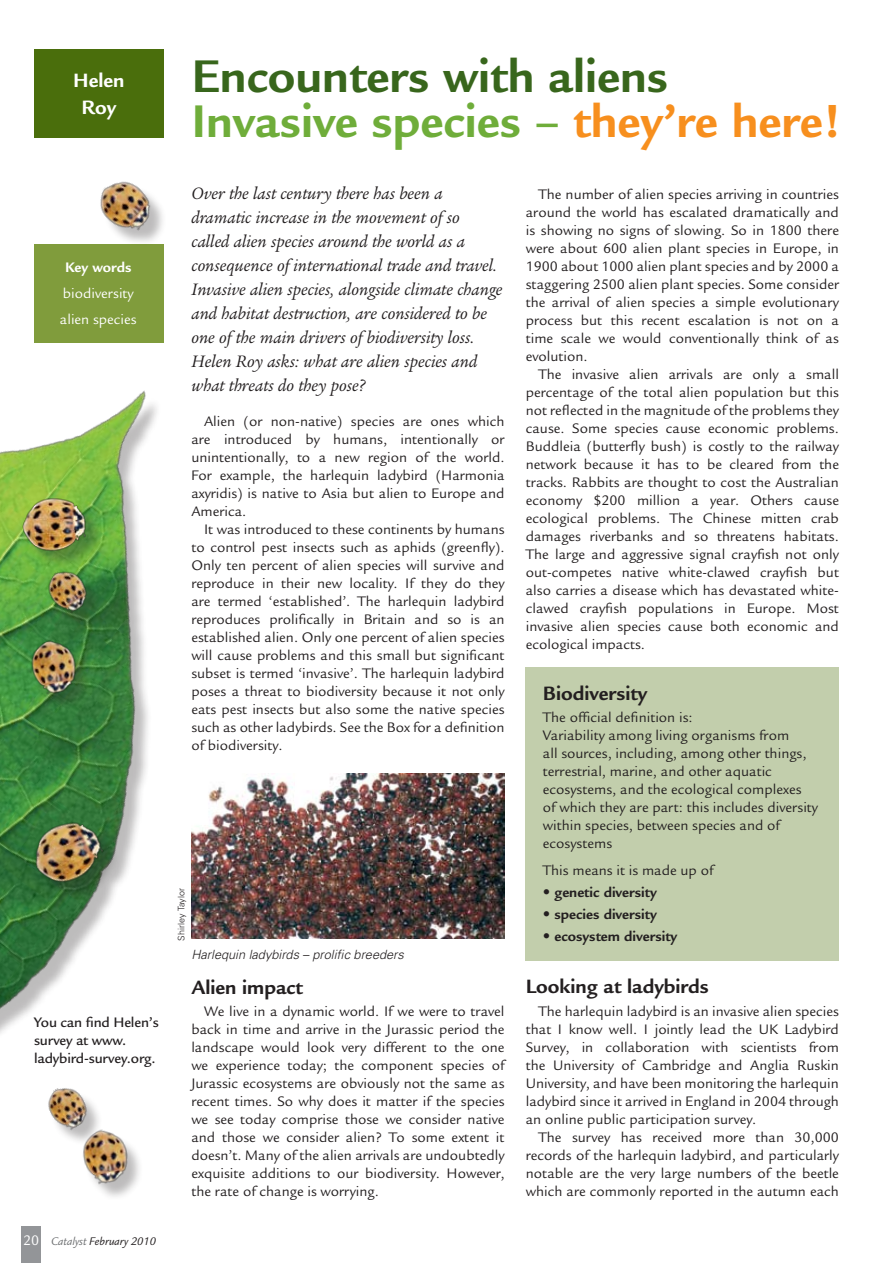
<style>
.page{position:relative;width:893px;height:1263px;background:#fff}
.page>*{position:absolute;margin:0;border:0;box-sizing:border-box;transform-origin:0 0}
.t1{font:700 49.8px/44.7px "Legacy Sans";color:#38661c}
.t2{font:700 21px "Legacy Sans";color:#231f20}
.t3{font:700 21px/27px "Legacy Sans";color:#fff;text-align:center}
.t4{font:italic 18px/24px "Legacy Ser ITC";color:#231f20}
.t5{font:15px/18px "Legacy Sans";color:#231f20;text-align:justify}
.t6{font:700 15px "Legacy Sans";color:#231f20}
.t7{font:500 15px/18px "Legacy Sans";letter-spacing:-.01em;color:#231f20}
.t8{font:15px/25.8px "Legacy Sans";color:#fff}
.t9{font:700 15px "Legacy Sans";color:#fff}
.t10{font:italic 300 12.75px "Univers";color:#231f20}
.t11{font:italic 12px "Legacy Sans";color:#231f20}
.t12{font:300 9px "Univers";color:#231f20}
.s1{font-style:normal;font-size:15px;color:#fff}
.s2{color:#6d6f71}
.s3{color:#6fad3a}
.s4{color:#f78f1e}
.s5{font-family:"Frutiger";font-weight:300}
</style>
<div class="page">
<img style="left:0;top:390px;width:412px;height:644px">
<div style="left:21px;top:1226px;width:20px;height:37px;background:#939598"></div>
<div style="left:34px;top:244px;width:130px;height:99px;background:#809c3c"></div>
<img style="left:191px;top:773px;width:313px;height:165px">
<div style="left:526px;top:668px;width:313px;height:293px;background:#c2ceac"></div>
<div style="left:34px;top:49px;width:130px;height:89px;background:#4a6e0c"></div>
<div style="left:25px;top:501px;width:91px;height:84px;background:#231f20;opacity:.3"></div>
<img style="left:21px;top:495px;width:69px;height:62px">
<div style="left:50px;top:574px;width:80px;height:83px;background:#231f20;opacity:.3"></div>
<img style="left:37px;top:563px;width:59px;height:60px">
<img style="left:48px;top:1088px;width:48px;height:51px">
<div style="left:33px;top:644px;width:80px;height:86px;background:#231f20;opacity:.3"></div>
<img style="left:23px;top:637px;width:58px;height:63px">
<div style="left:85px;top:1134px;width:80px;height:86px;background:#231f20;opacity:.3"></div>
<img style="left:74px;top:1127px;width:58px;height:63px">
<div style="left:103px;top:185px;width:100px;height:99px;background:#231f20;opacity:.3"></div>
<img style="left:100px;top:181px;width:64px;height:65px">
<div style="left:39px;top:825px;width:117px;height:112px;background:#231f20;opacity:.3"></div>
<img style="left:23px;top:808px;width:94px;height:89px">
<h2 class="t3" style="left:73px;top:67px;width:53px">Helen<br>Roy</h2>
<p class="t9" style="left:65px;top:259px;width:68px">Key words</p>
<p class="t8" style="left:60px;top:281px;width:78px">biodiversity alien species</p>
<p class="t7" style="left:34px;top:1014px;width:126px">You can find Helen’s survey at www. ladybird-survey.org.</p>
<p class="t11" style="left:23px;top:1235px;width:134px"><span class="s1">20</span> <span class="s2">Catalyst</span> February 2010</p>
<h1 class="t1" style="left:191px;top:54px;width:652px">Encounters with aliens<br><span class="s3">Invasive species –</span> <span class="s4">they’re here!</span></h1>
<p class="t4" style="left:191px;top:182px;width:313px">Over the last century there has been a dramatic increase in the movement of so<br>called alien species around the world as a consequence of international trade and travel.<br>Invasive alien species, alongside climate change and habitat destruction, are considered to be one of the main drivers of biodiversity loss.<br>Helen Roy asks: what are alien species and what threats do they pose?</p>
<p class="t5" style="left:191px;top:413px;width:315px;text-indent:13px">Alien (or non-native) species are ones which are introduced by humans, intentionally or unintentionally, to a new region of the world.<br>For example, the harlequin ladybird (Harmonia axyridis) is native to Asia but alien to Europe and America.</p>
<p class="t5" style="left:191px;top:521px;width:315px;text-indent:13px">It was introduced to these continents by humans to control pest insects such as aphids (greenfly).<br>Only ten percent of alien species will survive and reproduce in their new locality. If they do they are termed ‘established’. The harlequin ladybird reproduces prolifically in Britain and so is an established alien. Only one percent of alien species will cause problems and this small but significant subset is termed ‘invasive’. The harlequin ladybird poses a threat to biodiversity because it not only eats pest insects but also some the native species such as other ladybirds. See the Box for a definition of biodiversity.</p>
<p class="t5" style="left:526px;top:186px;width:315px;text-indent:13px">The number of alien species arriving in countries around the world has escalated dramatically and is showing no signs of slowing. So in 1800 there were about 600 alien plant species in Europe, in 1900 about 1000 alien plant species and by 2000 a staggering 2500 alien plant species. Some consider the arrival of alien species a simple evolutionary process but this recent escalation is not on a time scale we would conventionally think of as evolution.</p>
<p class="t5" style="left:526px;top:366px;width:315px;text-indent:13px">The invasive alien arrivals are only a small percentage of the total alien population but this not reflected in the magnitude of the problems they cause. Some species cause economic problems.<br>Buddleia (butterfly bush) is costly to the railway network because it has to be cleared from the tracks. Rabbits are thought to cost the Australian economy $200 million a year. Others cause ecological problems. The Chinese mitten crab damages riverbanks and so threatens habitats.<br>The large and aggressive signal crayfish not only out-competes native white-clawed crayfish but also carries a disease which has devastated white&shy;clawed crayfish populations in Europe. Most invasive alien species cause both economic and ecological impacts.</p>
<h2 class="t2" style="left:543px;top:681px;width:106px">Biodiversity</h2>
<p class="t5" style="left:543px;top:708px;width:277px;text-align:left">The official definition is:<br>Variability among living organisms from<br>all sources, including, among other things, terrestrial, marine, and other aquatic ecosystems, and the ecological complexes of which they are part: this includes diversity within species, between species and of ecosystems</p>
<p class="t5" style="left:543px;top:861px;width:172px">This means it is made up of</p>
<p class="t6" style="left:543px;top:883px;width:115px"><span class="s5">•</span> genetic diversity</p>
<p class="t6" style="left:543px;top:906px;width:115px"><span class="s5">•</span> species diversity</p>
<p class="t6" style="left:543px;top:928px;width:136px"><span class="s5">•</span> ecosystem diversity</p>
<p class="t12" style="left:176px;top:941px;width:54px;rotate:-90deg">Shirley Taylor</p>
<p class="t10" style="left:191px;top:946px;width:214px">Harlequin ladybirds – prolific breeders</p>
<h2 class="t2" style="left:191px;top:975px;width:113px">Alien impact</h2>
<p class="t5" style="left:191px;top:1003px;width:315px;text-indent:13px">We live in a dynamic world. If we were to travel back in time and arrive in the Jurassic period the landscape would look very different to the one we experience today; the component species of Jurassic ecosystems are obviously not the same as recent times. So why does it matter if the species we see today comprise those we consider native and those we consider alien? To some extent it doesn’t. Many of the alien arrivals are undoubtedly exquisite additions to our biodiversity. However, the rate of change is worrying.</p>
<h2 class="t2" style="left:526px;top:974px;width:185px">Looking at ladybirds</h2>
<p class="t5" style="left:526px;top:1002px;width:315px;text-indent:13px">The harlequin ladybird is an invasive alien species that I know well. I jointly lead the UK Ladybird Survey, in collaboration with scientists from the University of Cambridge and Anglia Ruskin University, and have been monitoring the harlequin ladybird since it arrived in England in 2004 through an online public participation survey.</p>
<p class="t5" style="left:526px;top:1128px;width:315px;text-indent:13px">The survey has received more than 30,000 records of the harlequin ladybird, and particularly notable are the very large numbers of the beetle which are commonly reported in the autumn each</p>
</div>
